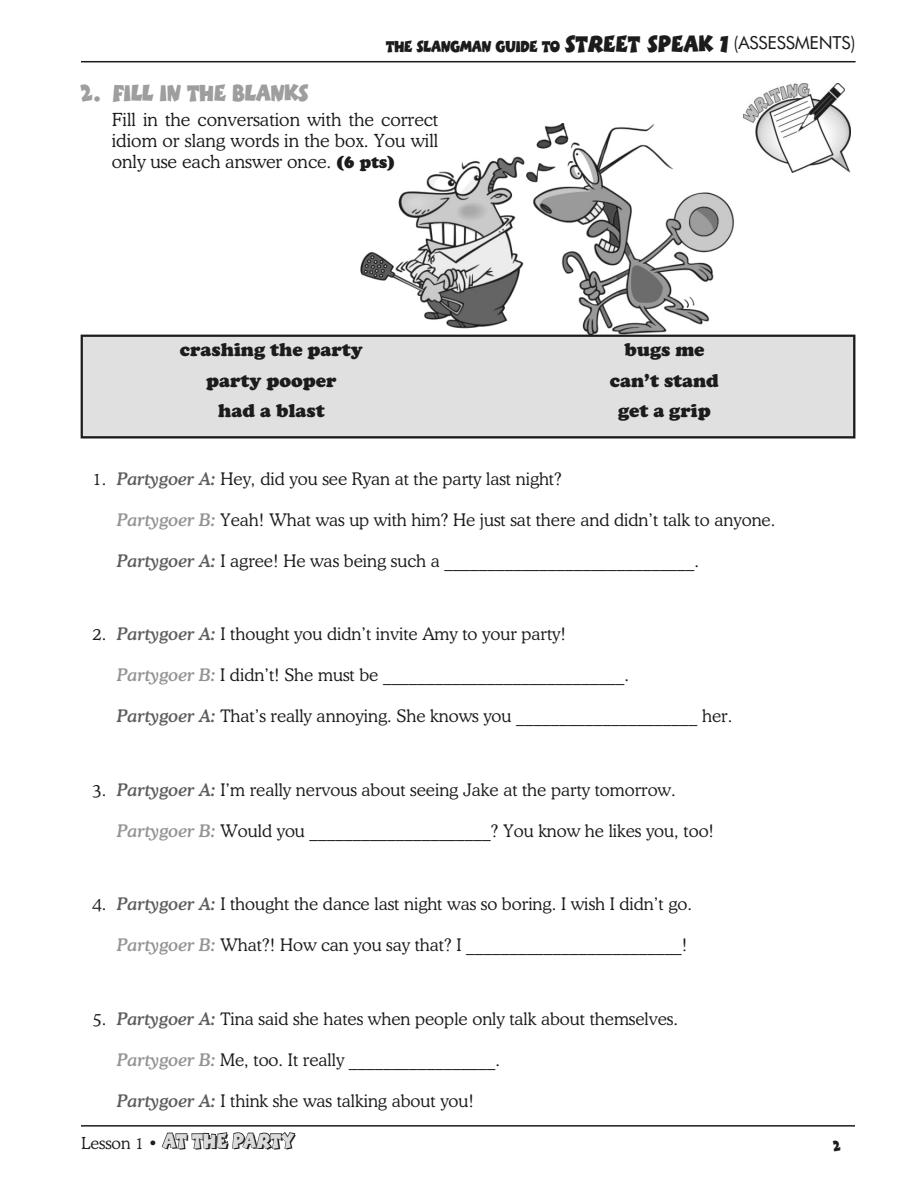
<style>
.page{position:relative;width:918px;height:1188px;background:#fff}
.page>*{position:absolute;margin:0;border:0;box-sizing:border-box;transform-origin:0 0}
.t1{font:24px "Boink LET";letter-spacing:-.07em;color:#9e9e9e}
.t2{font:21px "Boink LET";letter-spacing:-.04em;color:#121212}
.t3{font:900 19.5px/30.2px "Cooper";color:#1c1c1c;text-align:center}
.t4{font:18px/21px "Cooper Lt BT";color:#1c1c1c;text-align:justify}
.t5{font:17.25px "Cooper Lt BT";color:#1c1c1c}
.t6{font:16.5px "Boink LET";letter-spacing:-.08em;color:#1c1c1c}
.t7{font:15px "Boink LET";color:#1c1c1c}
.s1{font-size:24px}
.s2{font-family:"Cooper Blk BT";font-size:16.5px}
.s3{font-family:"Cooper Md BT";font-style:italic;color:#5e5e5e}
.s4{font-family:"Cooper Md BT";font-style:italic;color:#949494}
.s5{font-family:"Cooper Lt BT";font-size:16.5px;color:#1c1c1c}
</style>
<div class="page">
<hr style="left:81px;top:1125px;width:774px;height:2px;background:#1c1c1c">
<img style="left:360px;top:123px;width:408px;height:212px">
<div style="left:81px;top:335px;width:774px;height:103px;background:#e0e0e0"></div>
<div style="left:81px;top:335px;width:774px;height:103px;border:2px solid #1c1c1c"></div>
<img style="left:743px;top:84px;width:107px;height:89px">
<hr style="left:81px;top:61px;width:775px;height:1px;background:#1c1c1c">
<p class="t6" style="left:386px;top:35px;width:471px">THE SLANGMAN GUIDE TO <span class="s1">STREET SPEAK 1</span> <sup>(ASSESSMENTS)</sup></p>
<h1 class="t1" style="left:80px;top:78px;width:230px">2. FILL IN THE BLANKS</h1>
<p class="t4" style="left:112px;top:111px;width:328px">Fill in the conversation with the correct idiom or slang words in the box. You will only use each answer once. <span class="s2">(6 pts)</span></p>
<p class="t3" style="left:180px;top:337px;width:185px">crashing the party party pooper<br>had a blast</p>
<p class="t3" style="left:610px;top:337px;width:111px">bugs me can’t stand get a grip</p>
<p class="t5" style="left:93px;top:471px;width:471px">1. <span class="s3">Partygoer A:</span> Hey, did you see Ryan at the party last night?</p>
<p class="t5" style="left:117px;top:513px;width:660px"><span class="s4">Partygoer B:</span> Yeah! What was up with him? He just sat there and didn’t talk to anyone.</p>
<p class="t5" style="left:117px;top:554px;width:584px"><span class="s3">Partygoer A:</span> I agree! He was being such a _____________________________.</p>
<p class="t5" style="left:93px;top:627px;width:475px">2. <span class="s3">Partygoer A:</span> I thought you didn’t invite Amy to your party!</p>
<p class="t5" style="left:117px;top:668px;width:514px"><span class="s4">Partygoer B:</span> I didn’t! She must be ____________________________.</p>
<p class="t5" style="left:117px;top:709px;width:617px"><span class="s3">Partygoer A:</span> That’s really annoying. She knows you _____________________ her.</p>
<p class="t5" style="left:93px;top:783px;width:585px">3. <span class="s3">Partygoer A:</span> I’m really nervous about seeing Jake at the party tomorrow.</p>
<p class="t5" style="left:117px;top:824px;width:599px"><span class="s4">Partygoer B:</span> Would you _____________________? You know he likes you, too!</p>
<p class="t5" style="left:93px;top:897px;width:601px">4. <span class="s3">Partygoer A:</span> I thought the dance last night was so boring. I wish I didn’t go.</p>
<p class="t5" style="left:117px;top:938px;width:572px"><span class="s4">Partygoer B:</span> What?! How can you say that? I _________________________!</p>
<p class="t5" style="left:93px;top:1012px;width:587px">5. <span class="s3">Partygoer A:</span> Tina said she hates when people only talk about themselves.</p>
<p class="t5" style="left:117px;top:1053px;width:385px"><span class="s4">Partygoer B:</span> Me, too. It really _________________.</p>
<p class="t5" style="left:117px;top:1094px;width:359px"><span class="s3">Partygoer A:</span> I think she was talking about you!</p>
<p class="t2" style="left:81px;top:1128px;width:216px"><span class="s5">Lesson 1 •</span> AT THE PARTY</p>
<p class="t7" style="left:833px;top:1136px;width:10px">2</p>
</div>
